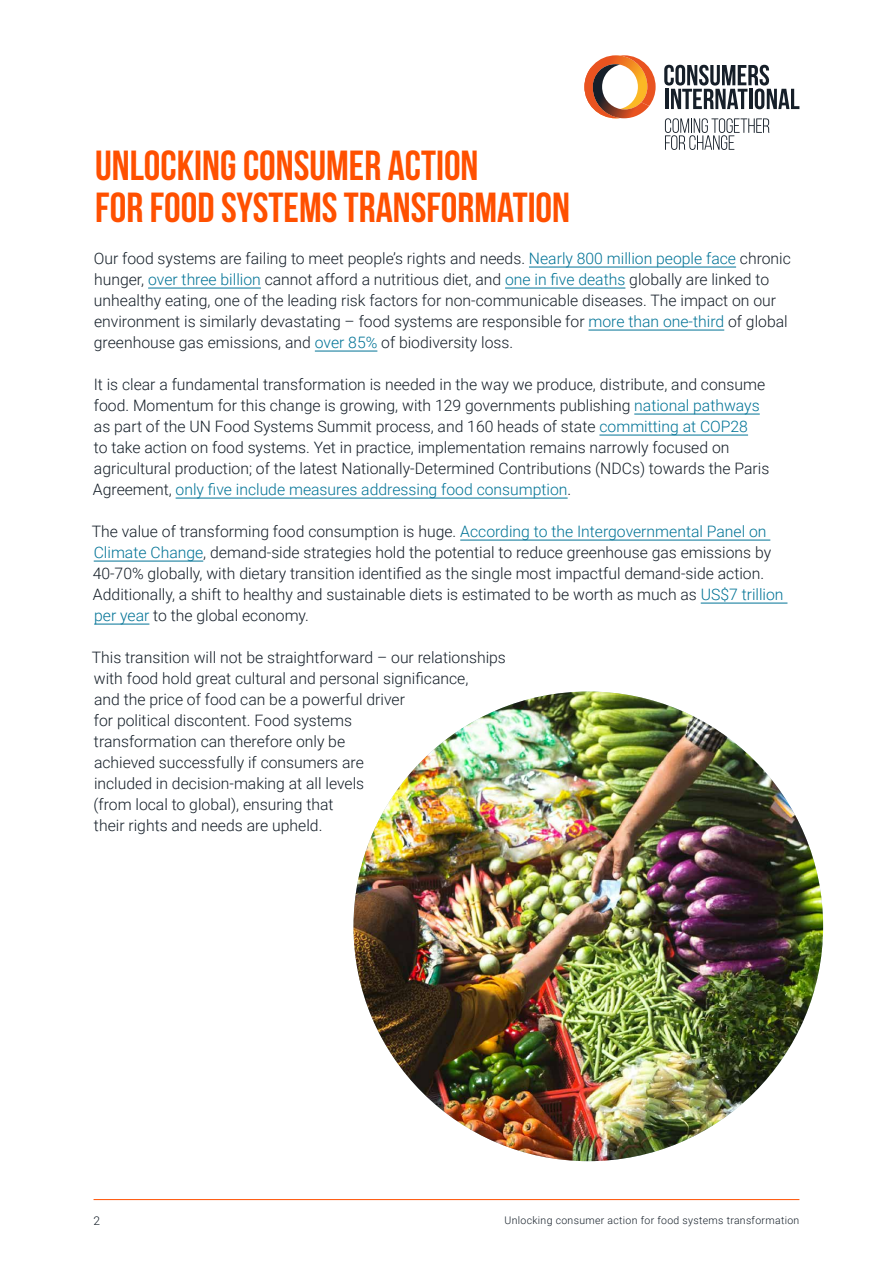
<style>
.page{position:relative;width:893px;height:1263px;background:#fff}
.page>*{position:absolute;margin:0;border:0;box-sizing:border-box;transform-origin:0 0}
.t1{font:700 42px/42px "Bebas Neue";color:#ff5000}
.t2{font:300 15.75px/21px "Roboto";color:#141e28}
.t3{font:300 12px "Roboto";color:#141e28}
.t4{font:300 10.5px "Roboto";letter-spacing:.03em;color:#141e28}
.s1{color:#007396}
</style>
<div class="page">
<hr style="left:94px;top:1199px;width:705px;height:1px;background:#ff5000">
<svg style="left:584px;top:55px;width:72px;height:63px"></svg>
<svg style="left:664px;top:65px;width:135px;height:44px"></svg>
<svg style="left:665px;top:118px;width:104px;height:32px"></svg>
<hr style="left:529px;top:267px;width:207px;height:1px;background:#007396">
<hr style="left:148px;top:288px;width:113px;height:1px;background:#007396">
<hr style="left:505px;top:288px;width:120px;height:1px;background:#007396">
<hr style="left:588px;top:330px;width:136px;height:1px;background:#007396">
<hr style="left:315px;top:351px;width:62px;height:1px;background:#007396">
<hr style="left:634px;top:414px;width:126px;height:1px;background:#007396">
<hr style="left:599px;top:435px;width:149px;height:1px;background:#007396">
<hr style="left:176px;top:498px;width:392px;height:1px;background:#007396">
<hr style="left:460px;top:540px;width:310px;height:1px;background:#007396">
<hr style="left:94px;top:561px;width:109px;height:1px;background:#007396">
<hr style="left:701px;top:603px;width:86px;height:1px;background:#007396">
<hr style="left:94px;top:624px;width:55px;height:1px;background:#007396">
<img style="left:353px;top:691px;width:470px;height:470px;border-radius:235px">
<h1 class="t1" style="left:95px;top:144px;width:477px">UNLOCKING CONSUMER ACTION<br>FOR FOOD SYSTEMS TRANSFORMATION</h1>
<p class="t2" style="left:94px;top:247px;width:699px">Our food systems are failing to meet people’s rights and needs. <span class="s1">Nearly 800 million people face</span> chronic hunger, <span class="s1">over three billion</span> cannot afford a nutritious diet, and <span class="s1">one in five deaths</span> globally are linked to unhealthy eating, one of the leading risk factors for non-communicable diseases. The impact on our environment is similarly devastating – food systems are responsible for <span class="s1">more than one-third</span> of global greenhouse gas emissions, and <span class="s1">over 85%</span> of biodiversity loss.</p>
<p class="t2" style="left:93px;top:373px;width:678px">It is clear a fundamental transformation is needed in the way we produce, distribute, and consume food. Momentum for this change is growing, with 129 governments publishing <span class="s1">national pathways </span>as part of the UN Food Systems Summit process, and 160 heads of state <span class="s1">committing at COP28<br></span>to take action on food systems. Yet in practice, implementation remains narrowly focused on agricultural production; of the latest Nationally-Determined Contributions (NDCs) towards the Paris Agreement, <span class="s1">only five include measures addressing food consumption</span>.</p>
<p class="t2" style="left:92px;top:520px;width:693px">The value of transforming food consumption is huge. <span class="s1">According to the Intergovernmental Panel on Climate Change</span>, demand-side strategies hold the potential to reduce greenhouse gas emissions by 40-70% globally, with dietary transition identified as the single most impactful demand-side action.<br>Additionally, a shift to healthy and sustainable diets is estimated to be worth as much as <span class="s1">US$7 trillion per year</span> to the global economy.</p>
<p class="t2" style="left:92px;top:646px;width:416px">This transition will not be straightforward – our relationships with food hold great cultural and personal significance,<br>and the price of food can be a powerful driver<br>for political discontent. Food systems<br>transformation can therefore only be<br>achieved successfully if consumers are<br>included in decision-making at all levels<br>(from local to global), ensuring that<br>their rights and needs are upheld.</p>
<p class="t3" style="left:94px;top:1212px;width:8px">2</p>
<p class="t4" style="left:505px;top:1213px;width:296px">Unlocking consumer action for food systems transformation</p>
</div>
